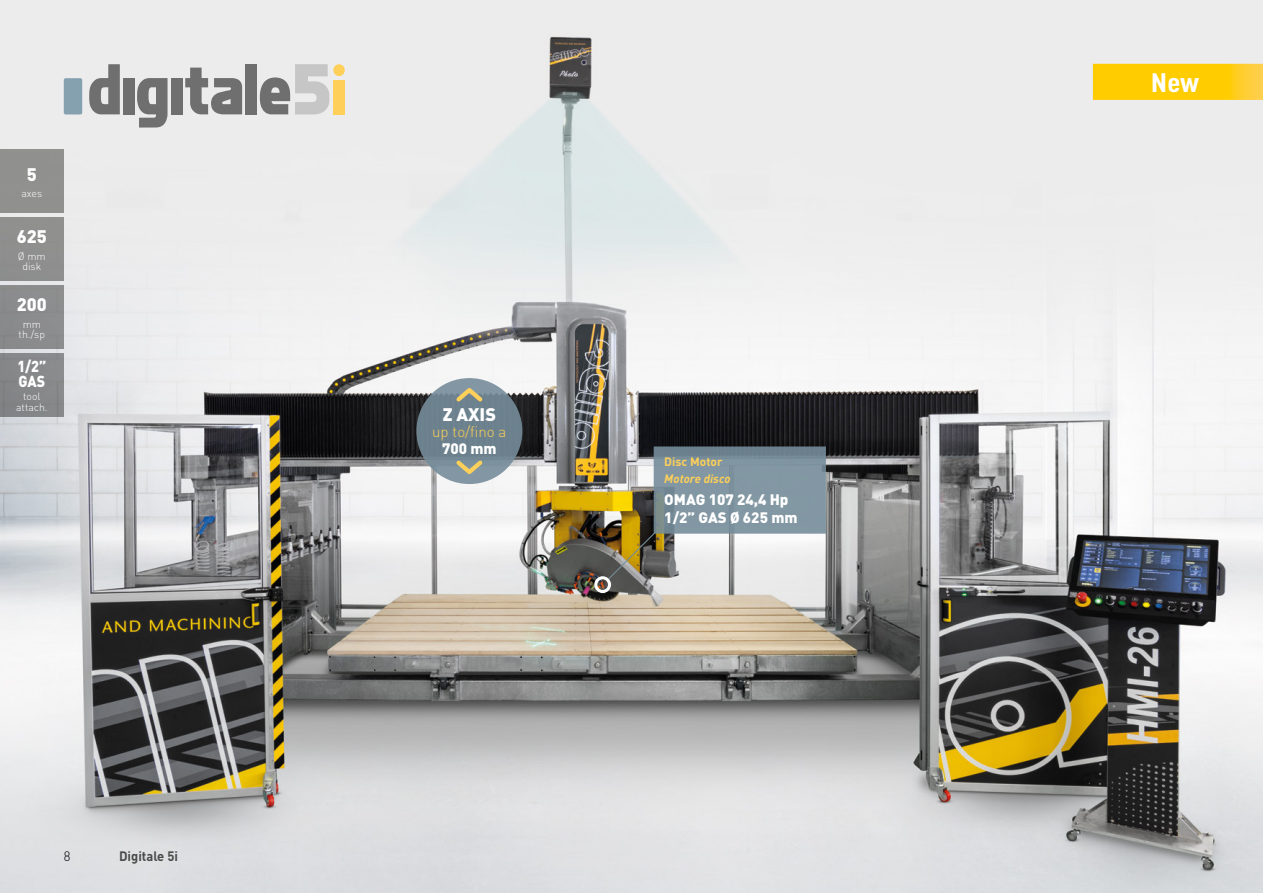
<style>
.page{position:relative;width:1263px;height:893px;background:#fff}
.page>*{position:absolute;margin:0;border:0;box-sizing:border-box;transform-origin:0 0}
.t1{font:700 condensed 26.4px "DIN Pro";color:#fff;scale:1.25 1}
.t2{font:900 18px "DIN Pro";color:#fff}
.t3{font:900 15.75px/15px "DIN Pro";color:#fff;scale:.9 1}
.dida_ENG{font:900 15px/18px "DIN Pro";color:#fff}
.t4{font:300 15px "DIN Pro";color:#fed059}
.t5{font:700 13.5px "DIN Pro";color:#4a4a49;scale:.96 1}
.t6{font:300 13.5px "DIN Pro";color:#000;scale:.96 1}
.dida_ENG-2{font:italic 700 12px "DIN Pro";color:#fed059}
.Titolo_ENG_LIV2{font:700 12px "DIN Pro";color:#fed059}
.t7{font:300 10.5px/10.5px "DIN Pro";color:#fff;text-align:center}
</style>
<div class="page">
<img style="left:0;top:0;width:1263px;height:893px">
<svg style="left:606px;top:446px;width:220px;height:135px;background:#9ba3a0"></svg>
<div style="left:594px;top:576px;width:17px;height:17px;border:3px solid #fff;border-radius:50%"></div>
<svg style="left:416px;top:378px;width:106px;height:106px;background:#708591"></svg>
<svg style="left:452px;top:384px;width:34px;height:21px"></svg>
<svg style="left:452px;top:457px;width:34px;height:21px"></svg>
<div style="left:0;top:149px;width:64px;height:64px;background:#90908f"></div>
<div style="left:0;top:217px;width:64px;height:64px;background:#8f8f8f"></div>
<div style="left:0;top:285px;width:64px;height:64px;background:#8b8c8d"></div>
<div style="left:0;top:353px;width:64px;height:64px;background:#868789"></div>
<div style="left:64px;top:78px;width:18px;height:36px;background:#85a0af;border-radius:2px"></div>
<svg style="left:89px;top:64px;width:31px;height:50px;background:#969595"></svg>
<div style="left:123px;top:78px;width:12px;height:36px;background:#706f6f"></div>
<svg style="left:137px;top:78px;width:31px;height:50px;background:#8c8b8b"></svg>
<div style="left:171px;top:78px;width:11px;height:36px;background:#706f6f"></div>
<div style="left:333px;top:80px;width:12px;height:34px;background:#fed059"></div>
<div style="left:333px;top:64px;width:12px;height:12px;background:#fed059;border-radius:50%"></div>
<svg style="left:185px;top:68px;width:57px;height:46px;background:#a1a0a0"></svg>
<div style="left:246px;top:64px;width:11px;height:50px;background:#706f6f"></div>
<svg style="left:260px;top:64px;width:69px;height:50px;background:#bebebe"></svg>
<svg style="left:1093px;top:64px;width:170px;height:36px;background:#fecc0a"></svg>
<p class="t2" style="left:27px;top:162px;width:12px">5</p>
<p class="t7" style="left:21px;top:188px;width:22px">axes</p>
<p class="t2" style="left:17px;top:224px;width:32px">625</p>
<p class="t7" style="left:18px;top:250px;width:29px">Ø mm</p>
<p class="t7" style="left:22px;top:261px;width:20px">disk</p>
<p class="t2" style="left:17px;top:292px;width:32px">200</p>
<p class="t7" style="left:23px;top:318px;width:20px">mm</p>
<p class="t7" style="left:19px;top:329px;width:28px">th./sp</p>
<p class="t3" style="left:17px;top:358px;width:34px">1/2”<br>GAS</p>
<p class="t7" style="left:16px;top:391px;width:33px">tool attach.</p>
<p class="t6" style="left:64px;top:847px;width:8px">8</p>
<p class="t5" style="left:119px;top:847px;width:63px">Digitale 5i</p>
<p class="t2" style="left:443px;top:402px;width:55px">Z AXIS</p>
<p class="t4" style="left:432px;top:422px;width:76px">up to/fino a</p>
<p class="dida_ENG" style="left:442px;top:439px;width:56px">700 mm</p>
<p class="Titolo_ENG_LIV2" style="left:664px;top:454px;width:60px">Disc Motor</p>
<p class="dida_ENG-2" style="left:664px;top:470px;width:68px">Motore disco</p>
<p class="dida_ENG" style="left:664px;top:490px;width:135px">OMAG 107 24,4 Hp<br>1/2” GAS Ø 625 mm</p>
<p class="t1" style="left:1151px;top:66px;width:40px">New</p>
</div>
